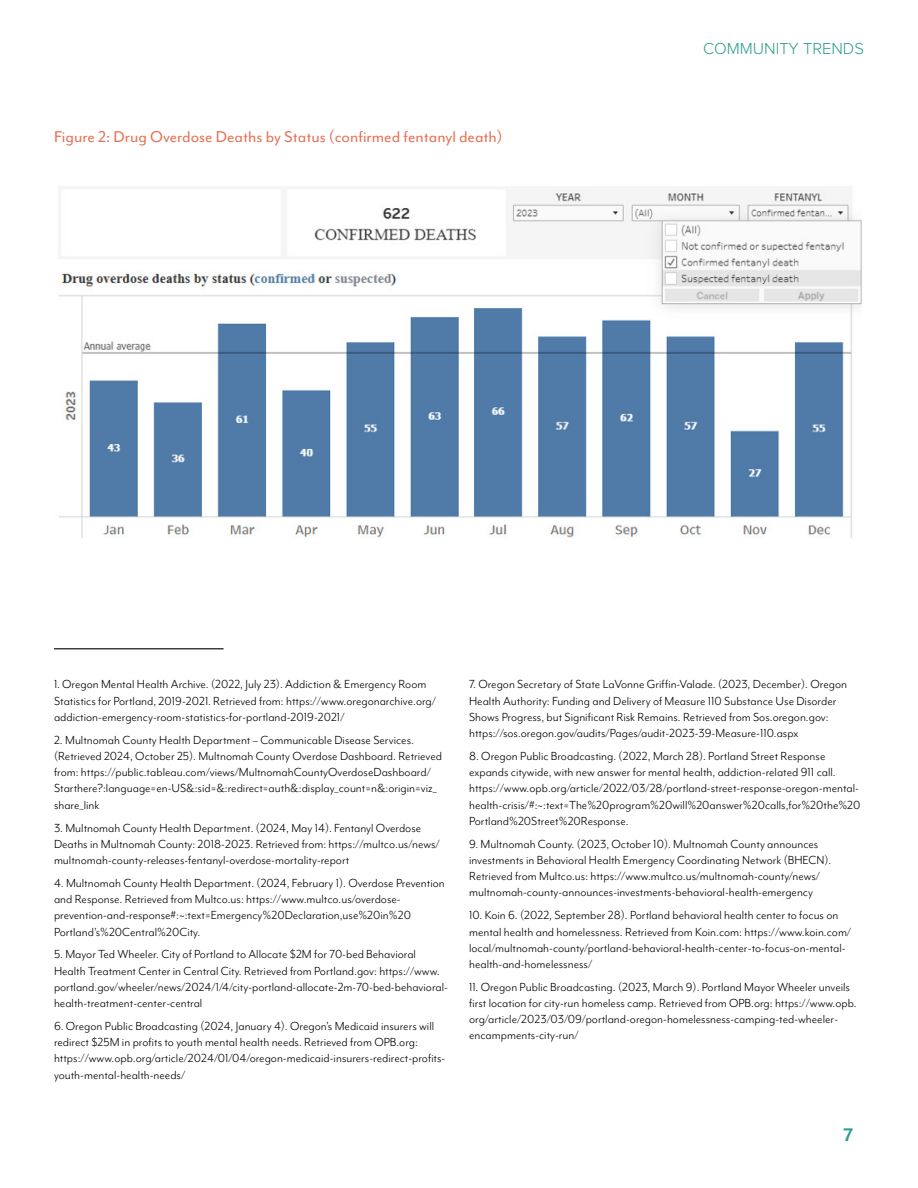
<style>
.page{position:relative;width:918px;height:1188px;background:#fff}
.page>*{position:absolute;margin:0;border:0;box-sizing:border-box;transform-origin:0 0}
.t1{font:700 21px "Mr Eaves Mod OT";color:#2a9d8f}
.t2{font:18px "Mr Eaves Mod OT";color:#e76f51}
.t3{font:300 16.5px "Proxima Nova";color:#2a9d8f}
.t4{font:13.5px/16.2px "Mr Eaves Mod OT";color:#000}
</style>
<div class="page">
<img style="left:59px;top:187px;width:803px;height:351px">
<hr style="left:54px;top:648px;width:170px;height:1px;background:#000">
<h2 class="t2" style="left:54px;top:127px;width:450px">Figure 2: Drug Overdose Deaths by Status (confirmed fentanyl death)</h2>
<p class="t3" style="left:703px;top:36px;width:162px">COMMUNITY TRENDS</p>
<p class="t4" style="left:54px;top:676px;width:384px">1. Oregon Mental Health Archive. (2022, July 23). Addiction &amp; Emergency Room<br>Statistics for Portland, 2019-2021. Retrieved from: https://www.oregonarchive.org/ addiction-emergency-room-statistics-for-portland-2019-2021/</p>
<p class="t4" style="left:54px;top:732px;width:390px">2. Multnomah County Health Department – Communicable Disease Services. (Retrieved 2024, October 25). Multnomah County Overdose Dashboard. Retrieved from: https://public.tableau.com/views/MultnomahCountyOverdoseDashboard/ Starthere?:language=en-US&amp;:sid=&amp;:redirect=auth&amp;:display_count=n&amp;:origin=viz_ share_link</p>
<p class="t4" style="left:54px;top:819px;width:387px">3. Multnomah County Health Department. (2024, May 14). Fentanyl Overdose<br>Deaths in Multnomah County: 2018-2023. Retrieved from: https://multco.us/news/ multnomah-county-releases-fentanyl-overdose-mortality-report</p>
<p class="t4" style="left:54px;top:875px;width:392px">4. Multnomah County Health Department. (2024, February 1). Overdose Prevention and Response. Retrieved from Multco.us: https://www.multco.us/overdose&shy;prevention-and-response#:~:text=Emergency%20Declaration,use%20in%20<br>Portland’s%20Central%20City.</p>
<p class="t4" style="left:54px;top:946px;width:396px">5. Mayor Ted Wheeler. City of Portland to Allocate $2M for 70-bed Behavioral Health Treatment Center in Central City. Retrieved from Portland.gov: https://www. portland.gov/wheeler/news/2024/1/4/city-portland-allocate-2m-70-bed-behavioral&shy;health-treatment-center-central</p>
<p class="t4" style="left:54px;top:1018px;width:393px">6. Oregon Public Broadcasting (2024, January 4). Oregon’s Medicaid insurers will redirect $25M in profits to youth mental health needs. Retrieved from OPB.org: https://www.opb.org/article/2024/01/04/oregon-medicaid-insurers-redirect-profits&shy;youth-mental-health-needs/</p>
<p class="t4" style="left:469px;top:676px;width:379px">7. Oregon Secretary of State LaVonne Griffin-Valade. (2023, December). Oregon Health Authority: Funding and Delivery of Measure 110 Substance Use Disorder Shows Progress, but Significant Risk Remains. Retrieved from Sos.oregon.gov: https://sos.oregon.gov/audits/Pages/audit-2023-39-Measure-110.aspx</p>
<p class="t4" style="left:469px;top:748px;width:393px">8. Oregon Public Broadcasting. (2022, March 28). Portland Street Response expands citywide, with new answer for mental health, addiction-related 911 call. https://www.opb.org/article/2022/03/28/portland-street-response-oregon-mental&shy;health-crisis/#:~:text=The%20program%20will%20answer%20calls,for%20the%20<br>Portland%20Street%20Response.</p>
<p class="t4" style="left:469px;top:836px;width:364px">9. Multnomah County. (2023, October 10). Multnomah County announces investments in Behavioral Health Emergency Coordinating Network (BHECN).<br>Retrieved from Multco.us: https://www.multco.us/multnomah-county/news/ multnomah-county-announces-investments-behavioral-health-emergency</p>
<p class="t4" style="left:469px;top:907px;width:384px">10. Koin 6. (2022, September 28). Portland behavioral health center to focus on mental health and homelessness. Retrieved from Koin.com: https://www.koin.com/ local/multnomah-county/portland-behavioral-health-center-to-focus-on-mental&shy;health-and-homelessness/</p>
<p class="t4" style="left:469px;top:979px;width:389px">11. Oregon Public Broadcasting. (2023, March 9). Portland Mayor Wheeler unveils first location for city-run homeless camp. Retrieved from OPB.org: https://www.opb. org/article/2023/03/09/portland-oregon-homelessness-camping-ted-wheeler&shy;encampments-city-run/</p>
<h1 class="t1" style="left:843px;top:1123px;width:11px">7</h1>
</div>
